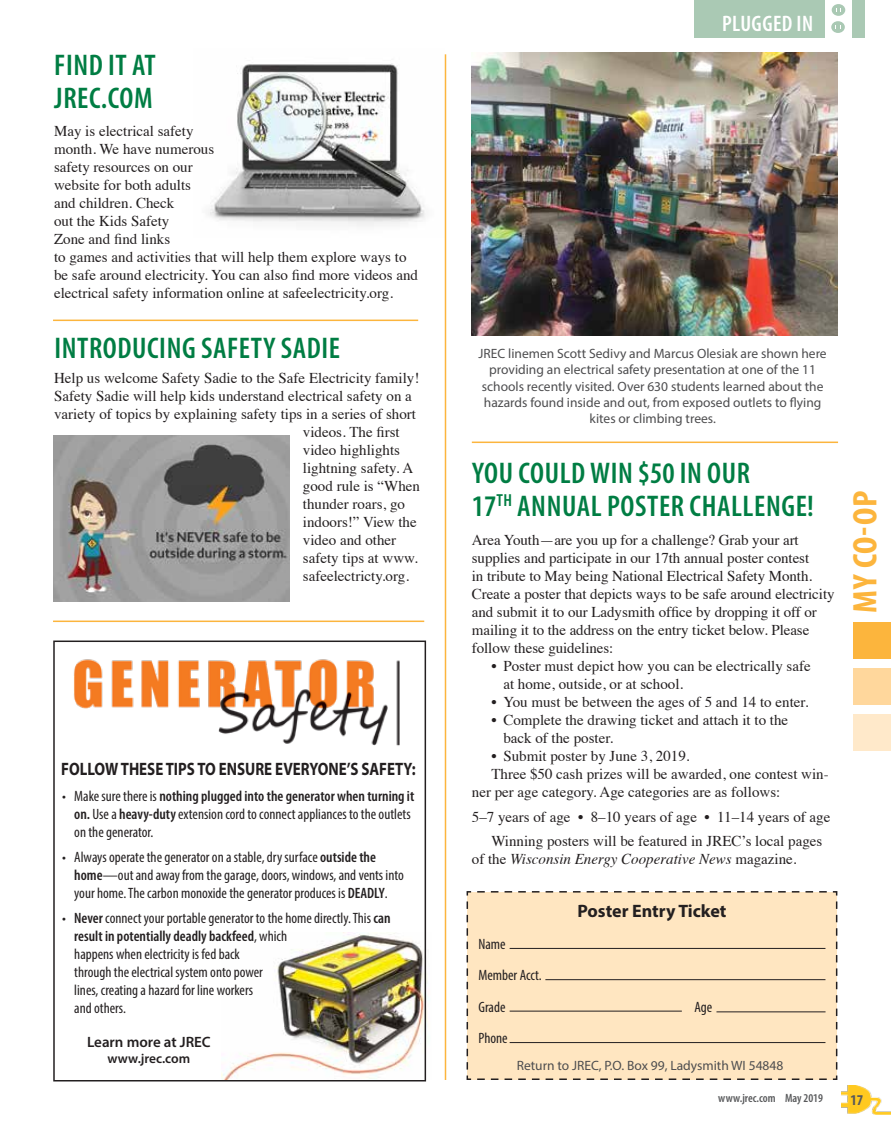
<style>
.page{position:relative;width:891px;height:1134px;background:#fff}
.page>*{position:absolute;margin:0;border:0;box-sizing:border-box;transform-origin:0 0}
.t1{font:700 condensed 34.2px "Myriad Pro";color:#fcb53d;scale:1.05 1}
.t2{font:600 condensed 30px/33px "Myriad Pro";letter-spacing:.02em;color:#007d43}
.t3{font:600 condensed 22.5px "Myriad Pro";letter-spacing:.02em;color:#fff}
.t4{font:700 18px "Myriad Pro";color:#231f20;scale:.83 1}
.t5{font:700 18px "Myriad Pro";color:#231f20}
.t6{font:15px/18px "Times";color:#231f20}
.t7{font:condensed 15px/18px "Myriad Pro";color:#231f20}
.t8{font:italic 15px "Times";color:#231f20}
.t9{font:600 15px "Myriad Pro";color:#231f20}
.t10{font:700 condensed 15px "Myriad Pro";color:#58595b}
.t11{font:13.5px/16.2px "Myriad Pro";color:#4d4d4f;text-align:center}
.t12{font:600 13.5px "Myriad Pro";color:#231f20}
.t13{font:600 condensed 12px "Myriad Pro";color:#58595b}
.s1{font-weight:600}
.s2{font-style:normal}
</style>
<div class="page">
<img style="left:222px;top:932px;width:207px;height:148px">
<img style="left:208px;top:54px;width:237px;height:184px">
<img style="left:841px;top:1085px;width:50px;height:30px">
<div style="left:694px;top:0;width:170px;height:37px;background:#aac9b4"></div>
<div style="left:825px;top:0;width:27px;height:38px;background:#fff"></div>
<div style="left:832px;top:4px;width:13px;height:12px;background:#aac9b4;border-radius:50%"></div>
<div style="left:831px;top:21px;width:14px;height:12px;background:#aac9b4;border-radius:50%"></div>
<div style="left:854px;top:622px;width:37px;height:37px;background:#fcb53d"></div>
<div style="left:854px;top:668px;width:37px;height:37px;background:#ffd79c"></div>
<div style="left:854px;top:714px;width:37px;height:37px;background:#ffe9ca"></div>
<div style="left:466px;top:891px;width:372px;height:189px;background:#ffe6c1"></div>
<hr style="left:510px;top:948px;width:315px;height:1px;background:#231f20">
<hr style="left:545px;top:979px;width:280px;height:1px;background:#231f20">
<hr style="left:510px;top:1011px;width:172px;height:1px;background:#231f20">
<hr style="left:716px;top:1011px;width:110px;height:1px;background:#231f20">
<hr style="left:510px;top:1042px;width:315px;height:1px;background:#231f20">
<img style="left:472px;top:52px;width:365px;height:284px">
<img style="left:53px;top:435px;width:236px;height:167px">
<hr style="left:445px;top:54px;width:1px;height:1026px;background:#fcb53d">
<hr style="left:53px;top:320px;width:365px;height:1px;background:#fcb53d">
<hr style="left:472px;top:442px;width:366px;height:1px;background:#fcb53d">
<hr style="left:53px;top:621px;width:371px;height:1px;background:#fcb53d">
<img style="left:74px;top:659px;width:326px;height:87px">
<div style="left:53px;top:641px;width:373px;height:441px;border:2px solid #231f20"></div>
<h2 class="t2" style="left:54px;top:48px;width:103px">FIND IT AT<br>JREC.COM</h2>
<p class="t6" style="left:54px;top:121px;width:365px">May is electrical safety<br>month. We have numerous<br>safety resources on our<br>website for both adults<br>and children. Check<br>out the Kids Safety<br>Zone and find links<br>to games and activities that will help them explore ways to be safe around electricity. You can also find more videos and electrical safety information online at safeelectricity.org.</p>
<h2 class="t2" style="left:54px;top:331px;width:287px">INTRODUCING SAFETY SADIE</h2>
<p class="t6" style="left:54px;top:368px;width:367px">Help us welcome Safety Sadie to the Safe Electricity family!</p>
<p class="t6" style="left:54px;top:386px;width:359px">Safety Sadie will help kids understand electrical safety on a</p>
<p class="t6" style="left:54px;top:404px;width:364px">variety of topics by explaining safety tips in a series of short</p>
<p class="t6" style="left:303px;top:422px;width:98px">videos. The first</p>
<p class="t6" style="left:303px;top:440px;width:99px">video highlights</p>
<p class="t6" style="left:303px;top:458px;width:112px">lightning safety. A</p>
<p class="t6" style="left:303px;top:476px;width:119px">good rule is “When</p>
<p class="t6" style="left:303px;top:494px;width:104px">thunder roars, go</p>
<p class="t6" style="left:303px;top:512px;width:115px">indoors!” View the</p>
<p class="t6" style="left:303px;top:530px;width:95px">video and other</p>
<p class="t6" style="left:303px;top:548px;width:116px">safety tips at www.</p>
<p class="t6" style="left:303px;top:566px;width:108px">safeelectricty.org.</p>
<p class="t4" style="left:61px;top:758px;width:429px">FOLLOW THESE TIPS TO ENSURE EVERYONE’S SAFETY:</p>
<p class="t7" style="left:74px;top:787px;width:342px;text-indent:-12px">• Make sure there is <span class="s1">nothing plugged into the generator when turning it on.</span> Use a <span class="s1">heavy-duty</span> extension cord to connect appliances to the outlets on the generator.</p>
<p class="t7" style="left:74px;top:848px;width:331px;text-indent:-12px">• Always operate the generator on a stable, dry surface <span class="s1">outside the home</span>—out and away from the garage, doors, windows, and vents into your home. The carbon monoxide the generator produces is <span class="s1">DEADLY</span>.</p>
<p class="t7" style="left:74px;top:909px;width:318px;text-indent:-12px">• <span class="s1">Never</span> connect your portable generator to the home directly. This <span class="s1">can result in potentially deadly backfeed</span>, which<br>happens when electricity is fed back<br>through the electrical system onto power<br>lines, creating a hazard for line workers<br>and others.</p>
<p class="t9" style="left:87px;top:1032px;width:125px">Learn more at JREC</p>
<p class="t12" style="left:108px;top:1050px;width:84px">www.jrec.com</p>
<h3 class="t3" style="left:722px;top:9px;width:93px">PLUGGED IN</h3>
<p class="t11" style="left:479px;top:345px;width:350px">JREC linemen Scott Sedivy and Marcus Olesiak are shown here providing an electrical safety presentation at one of the 11 schools recently visited. Over 630 students learned about the hazards found inside and out, from exposed outlets to flying kites or climbing trees.</p>
<h2 class="t2" style="left:472px;top:456px;width:344px">YOU COULD WIN $50 IN OUR<br>17<sup>TH</sup> ANNUAL POSTER CHALLENGE!</h2>
<p class="t6" style="left:472px;top:530px;width:364px">Area Youth—are you up for a challenge? Grab your art supplies and participate in our 17th annual poster contest<br>in tribute to May being National Electrical Safety Month.<br>Create a poster that depicts ways to be safe around electricity and submit it to our Ladysmith office by dropping it off or mailing it to the address on the entry ticket below. Please follow these guidelines:</p>
<p class="t6" style="left:503px;top:656px;width:309px;text-indent:-12px">• Poster must depict how you can be electrically safe at home, outside, or at school.</p>
<p class="t6" style="left:491px;top:692px;width:319px">• You must be between the ages of 5 and 14 to enter.</p>
<p class="t6" style="left:503px;top:710px;width:286px;text-indent:-12px">• Complete the drawing ticket and attach it to the back of the poster.</p>
<p class="t6" style="left:491px;top:746px;width:200px">• Submit poster by June 3, 2019.</p>
<p class="t6" style="left:491px;top:764px;width:339px">Three $50 cash prizes will be awarded, one contest win-</p>
<p class="t6" style="left:472px;top:782px;width:310px">ner per age category. Age categories are as follows:</p>
<p class="t6" style="left:491px;top:803px;width:341px;line-height:24.8px;text-indent:-20px">5–7 years of age • 8–10 years of age • 11–14 years of age<br>Winning posters will be featured in JREC’s local pages</p>
<p class="t8" style="left:472px;top:846px;width:326px"><span class="s2">of the</span> Wisconsin Energy Cooperative News <span class="s2">magazine.</span></p>
<p class="t5" style="left:577px;top:899px;width:151px">Poster Entry Ticket</p>
<p class="t7" style="left:478px;top:928px;width:65px;line-height:31.5px">Name<br>Member Acct.<br>Grade</p>
<p class="t7" style="left:694px;top:998px;width:19px">Age</p>
<p class="t7" style="left:478px;top:1029px;width:31px">Phone</p>
<p class="t11" style="left:517px;top:1057px;width:268px">Return to JREC, P.O. Box 99, Ladysmith WI 54848</p>
<h1 class="t1" style="left:844px;top:613px;width:117px;rotate:-90deg">MY CO-OP</h1>
<p class="t13" style="left:718px;top:1091px;width:106px">www.jrec.com May 2019</p>
<p class="t10" style="left:850px;top:1090px;width:14px">17</p>
</div>
